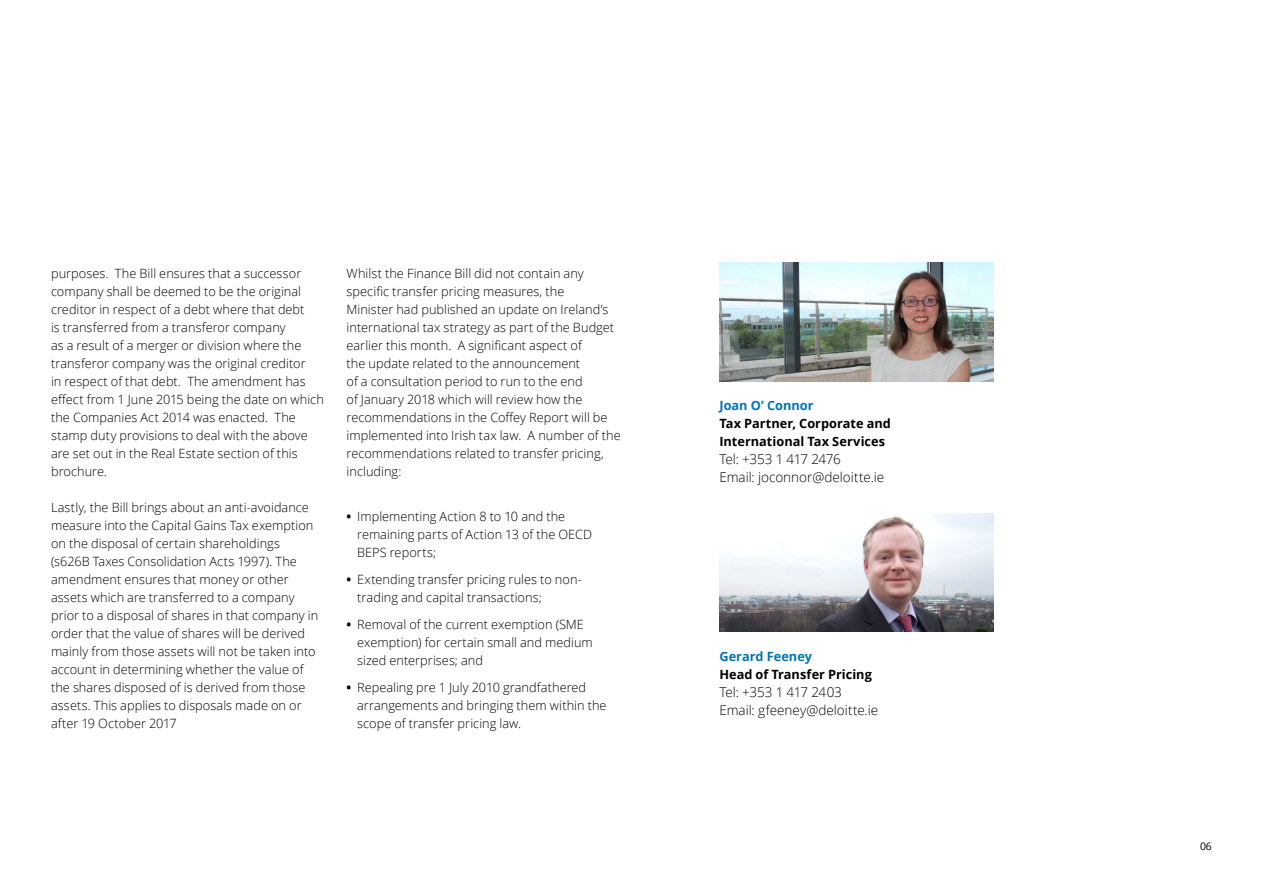
<style>
.page{position:relative;width:1263px;height:893px;background:#fff}
.page>*{position:absolute;margin:0;border:0;box-sizing:border-box;transform-origin:0 0}
.t1{font:300 13.5px/18px "Open Sans";color:#000}
.t2{font:300 12.75px/18px "Open Sans";letter-spacing:.005em;color:#000}
.t3{font:700 12.75px/18px "Open Sans";color:#000}
.t4{font:700 12.75px "Open Sans";letter-spacing:.005em;color:#0076b3}
.t5{font:10.5px "Open Sans";color:#000}
.s1{font-weight:700}
</style>
<div class="page">
<img style="left:719px;top:263px;width:275px;height:118px">
<img style="left:719px;top:513px;width:275px;height:119px">
<p class="t2" style="left:51px;top:264px;width:274px">purposes. The Bill ensures that a successor company shall be deemed to be the original creditor in respect of a debt where that debt<br>is transferred from a transferor company<br>as a result of a merger or division where the transferor company was the original creditor<br>in respect of that debt. The amendment has effect from 1 June 2015 being the date on which the Companies Act 2014 was enacted. The stamp duty provisions to deal with the above are set out in the Real Estate section of this brochure.</p>
<p class="t2" style="left:51px;top:498px;width:269px">Lastly, the Bill brings about an anti-avoidance measure into the Capital Gains Tax exemption on the disposal of certain shareholdings (s626B Taxes Consolidation Acts 1997). The amendment ensures that money or other assets which are transferred to a company prior to a disposal of shares in that company in order that the value of shares will be derived mainly from those assets will not be taken into account in determining whether the value of the shares disposed of is derived from those assets. This applies to disposals made on or after 19 October 2017</p>
<p class="t2" style="left:347px;top:264px;width:276px">Whilst the Finance Bill did not contain any specific transfer pricing measures, the<br>Minister had published an update on Ireland’s international tax strategy as part of the Budget earlier this month. A significant aspect of<br>the update related to the announcement<br>of a consultation period to run to the end<br>of January 2018 which will review how the recommendations in the Coffey Report will be implemented into Irish tax law. A number of the recommendations related to transfer pricing, including:</p>
<p class="t2" style="left:357px;top:507px;width:236px;text-indent:-11px"><span class="s1">•</span> Implementing Action 8 to 10 and the remaining parts of Action 13 of the OECD<br>BEPS reports;</p>
<p class="t2" style="left:357px;top:570px;width:226px;text-indent:-11px"><span class="s1">•</span> Extending transfer pricing rules to non&shy;trading and capital transactions;</p>
<p class="t2" style="left:357px;top:615px;width:237px;text-indent:-11px"><span class="s1">•</span> Removal of the current exemption (SME exemption) for certain small and medium sized enterprises; and</p>
<p class="t2" style="left:357px;top:678px;width:251px;text-indent:-11px"><span class="s1">•</span> Repealing pre 1 July 2010 grandfathered arrangements and bringing them within the scope of transfer pricing law.</p>
<p class="t4" style="left:719px;top:397px;width:96px">Joan O’ Connor</p>
<p class="t3" style="left:719px;top:414px;width:173px">Tax Partner, Corporate and<br>International Tax Services</p>
<p class="t1" style="left:719px;top:450px;width:166px">Tel: +353 1 417 2476<br>Email: joconnor@deloitte.ie</p>
<p class="t4" style="left:719px;top:647px;width:94px">Gerard Feeney</p>
<p class="t3" style="left:719px;top:665px;width:154px">Head of Transfer Pricing</p>
<p class="t1" style="left:719px;top:683px;width:160px">Tel: +353 1 417 2403<br>Email: gfeeney@deloitte.ie</p>
<p class="t5" style="left:1200px;top:839px;width:13px">06</p>
</div>
